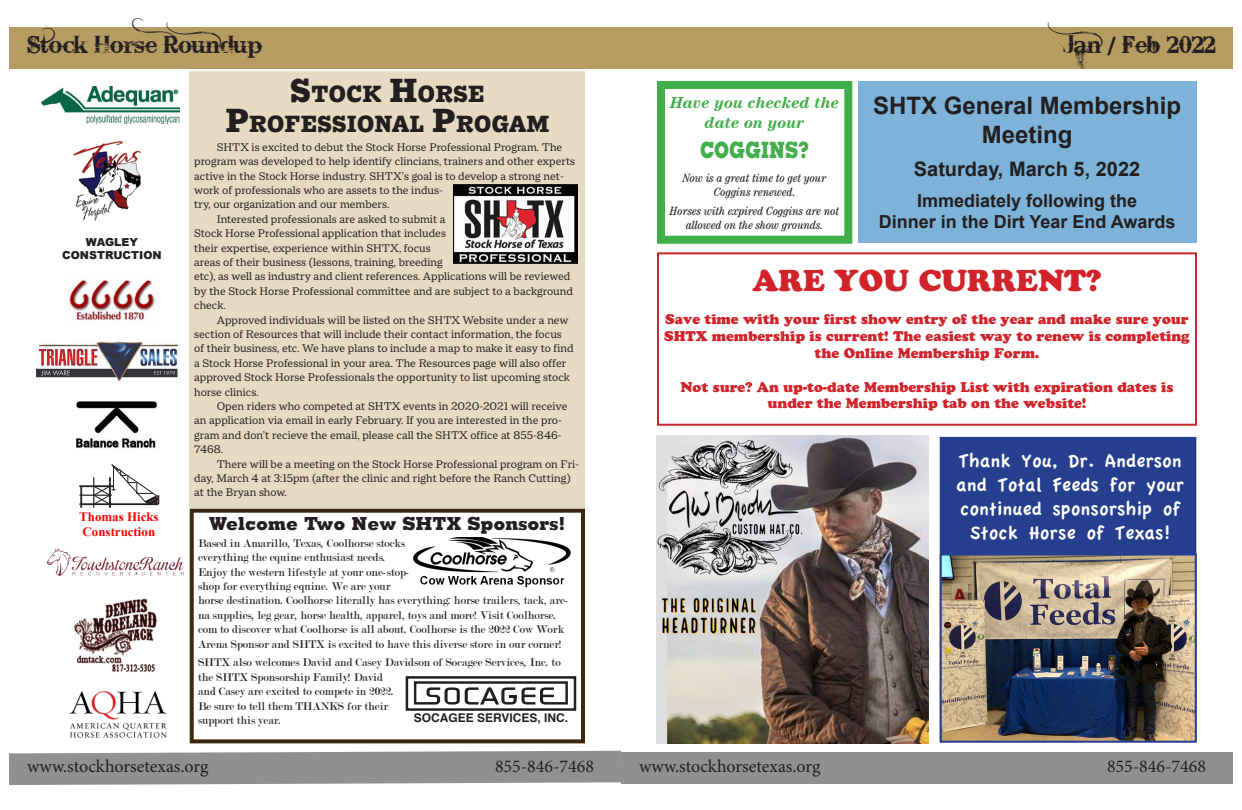
<style>
.page{position:relative;width:1242px;height:810px;background:#fff}
.page>*{position:absolute;margin:0;border:0;box-sizing:border-box;transform-origin:0 0}
.t1{font:30px "Cooper Black Std";color:#d1232a}
.t2{font:900 25.2px/30px "Macklin Slab";color:#231f20;text-align:center}
.t3{font:24px "Bleeding Cowboys";color:#231f20}
.t4{font:700 24px/28.8px "Arial";color:#231f20;text-align:center}
.t5{font:800 22.5px "Memphis";color:#40ae49;scale:.8 1}
.t6{font:20px/24px "Apple Casual";color:#fff;text-align:center}
.t7{font:700 20px "Arial";color:#231f20}
.t8{font:18px "Minion Pro";color:#231f20}
.t9{font:700 18px/21.6px "Arial";color:#231f20;text-align:center}
.t10{font:800 18px "Memphis";color:#231f20}
.t11{font:italic 700 16px/19.2px "Century IT Cby BT";color:#40ae49;text-align:center}
.t12{font:14px/16.8px "Cooper Black Std";color:#d1232a;text-align:center}
.t13{font:700 12.9px/14.9px "Times New Roman";color:#f00}
.t14{font:12px/14.4px "Macklin Text";color:#231f20}
.t15{font:12px/14.4px "Modern";color:#231f20}
.t16{font:italic condensed 12px/14.4px "Century IT Cby BT";color:#231f20;text-align:center}
.t17{font:700 12px "Helvetica";color:#231f20}
.t18{font:900 11px "Arial";color:#231f20}
.t19{font:9px/10px "Helvetica";color:#231f20;text-align:right}
.s1{font-size:36px}
</style>
<div class="page">
<div style="left:621px;top:27px;width:612px;height:41px;background:#b79c62"></div>
<div style="left:621px;top:752px;width:612px;height:32px;background:#918f8f"></div>
<div style="left:9px;top:27px;width:612px;height:41px;background:#b79c62"></div>
<svg style="left:9px;top:751px;width:612px;height:34px;background:#989696"></svg>
<img style="left:73px;top:141px;width:68px;height:80px">
<img style="left:68px;top:278px;width:87px;height:46px">
<hr style="left:79px;top:503px;width:65px;height:2px;background:#231f20">
<hr style="left:93px;top:477px;width:1px;height:31px;background:#231f20">
<hr style="left:109px;top:483px;width:2px;height:25px;background:#231f20">
<svg style="left:79px;top:487px;width:3px;height:21px"></svg>
<hr style="left:79px;top:485px;width:35px;height:2px;background:#231f20">
<hr style="left:79px;top:495px;width:33px;height:1px;background:#231f20">
<svg style="left:93px;top:464px;width:67px;height:43px"></svg>
<img style="left:69px;top:691px;width:98px;height:47px">
<img style="left:47px;top:548px;width:137px;height:29px">
<img style="left:73px;top:598px;width:85px;height:74px">
<img style="left:42px;top:86px;width:138px;height:37px">
<div style="left:940px;top:437px;width:256px;height:305px;background:#253f8e"></div>
<img style="left:656px;top:435px;width:272px;height:309px">
<img style="left:943px;top:557px;width:251px;height:183px">
<div style="left:940px;top:554px;width:257px;height:189px;border:2px solid #253f8e"></div>
<div style="left:657px;top:252px;width:540px;height:174px;border:2px solid #d1232a"></div>
<div style="left:858px;top:81px;width:338px;height:162px;background:#7db3d9"></div>
<div style="left:657px;top:81px;width:195px;height:163px;border:8px solid #40ae49"></div>
<div style="left:190px;top:71px;width:395px;height:436px;background:#e6dbc2"></div>
<img style="left:454px;top:185px;width:124px;height:79px">
<div style="left:190px;top:509px;width:395px;height:234px;border:4px solid #3c270f"></div>
<img style="left:414px;top:537px;width:157px;height:50px">
<div style="left:406px;top:676px;width:170px;height:35px;border:2px solid #231f20"></div>
<svg style="left:413px;top:681px;width:155px;height:24px"></svg>
<img style="left:37px;top:342px;width:141px;height:39px">
<img style="left:76px;top:401px;width:82px;height:48px">
<h3 class="t3" style="left:27px;top:31px;width:236px">Stock Horse Roundup</h3>
<p class="t2" style="left:225px;top:79px;width:325px"><span class="s1">S</span>TOCK <span class="s1">H</span>ORSE<br><span class="s1">P</span>ROFESSIONAL <span class="s1">P</span>ROGAM</p>
<p class="t14" style="left:194px;top:140px;width:383px;text-indent:22px">SHTX is excited to debut the Stock Horse Professional Program. The program was developed to help identify clincians, trainers and other experts active in the Stock Horse industry. SHTX’s goal is to develop a strong net&shy;work of professionals who are assets to the indus-<br>try, our organization and our members.</p>
<p class="t14" style="left:194px;top:212px;width:380px;text-indent:22px">Interested professionals are asked to submit a<br>Stock Horse Professional application that includes<br>their expertise, experience within SHTX, focus<br>areas of their business (lessons, training, breeding<br>etc), as well as industry and client references. Applications will be reviewed by the Stock Horse Professional committee and are subject to a background check.</p>
<p class="t14" style="left:194px;top:312px;width:381px;text-indent:22px">Approved individuals will be listed on the SHTX Website under a new section of Resources that will include their contact information, the focus of their business, etc. We have plans to include a map to make it easy to find a Stock Horse Professional in your area. The Resources page will also offer approved Stock Horse Professionals the opportunity to list upcoming stock horse clinics.</p>
<p class="t14" style="left:194px;top:399px;width:375px;text-indent:22px">Open riders who competed at SHTX events in 2020-2021 will receive an application via email in early February. If you are interested in the pro&shy;gram and don’t recieve the email, please call the SHTX office at 855-846- 7468.</p>
<p class="t14" style="left:194px;top:456px;width:386px;text-indent:22px">There will be a meeting on the Stock Horse Professional program on Fri&shy;day, March 4 at 3:15pm (after the clinic and right before the Ranch Cutting) at the Bryan show.</p>
<p class="t10" style="left:209px;top:512px;width:358px">Welcome Two New SHTX Sponsors!</p>
<p class="t15" style="left:198px;top:536px;width:372px">Based in Amarillo, Texas, Coolhorse stocks<br>everything the equine enthusiast needs.<br>Enjoy the western lifestyle at your one-stop-<br>shop for everything equine. We are your<br>horse destination. Coolhorse literally has everything: horse trailers, tack, are&shy;na supplies, leg gear, horse health, apparel, toys and more! Visit Coolhorse. com to discover what Coolhorse is all about. Coolhorse is the 2022 Cow Work Arena Sponsor and SHTX is excited to have this diverse store in our corner!</p>
<p class="t15" style="left:198px;top:656px;width:364px">SHTX also welcomes David and Casey Davidson of Socagee Services, Inc. to the SHTX Sponsorship Family! David<br>and Casey are excited to compete in 2022.<br>Be sure to tell them THANKS for their<br>support this year.</p>
<p class="t19" style="left:518px;top:755px;width:86px">Cell: 903-790-2131<br>Office: 903-694-2825</p>
<p class="t18" style="left:86px;top:234px;width:54px">WAGLEY</p>
<p class="t18" style="left:62px;top:247px;width:101px">CONSTRUCTION</p>
<p class="t13" style="left:79px;top:509px;width:81px">Thomas Hicks<br>Construction</p>
<p class="t17" style="left:414px;top:708px;width:156px">SOCAGEE SERVICES, INC.</p>
<p class="t8" style="left:27px;top:755px;width:183px">www.stockhorsetexas.org</p>
<p class="t8" style="left:495px;top:755px;width:101px">855-846-7468</p>
<p class="t11" style="left:670px;top:93px;width:171px">Have you checked the date on your</p>
<p class="t5" style="left:700px;top:136px;width:138px">COGGINS?</p>
<p class="t16" style="left:683px;top:170px;width:145px">Now is a great time to get your<br>Coggins renewed.</p>
<p class="t16" style="left:670px;top:203px;width:171px">Horses with expired Coggins are not allowed on the show grounds.</p>
<h3 class="t3" style="left:1063px;top:31px;width:154px">Jan/ Feb 2022</h3>
<p class="t4" style="left:873px;top:92px;width:310px">SHTX General Membership<br>Meeting</p>
<p class="t7" style="left:914px;top:156px;width:228px">Saturday, March 5, 2022</p>
<p class="t9" style="left:879px;top:190px;width:298px">Immediately following the<br>Dinner in the Dirt Year End Awards</p>
<p class="t1" style="left:753px;top:262px;width:350px">ARE YOU CURRENT?</p>
<p class="t12" style="left:664px;top:311px;width:527px">Save time with your first show entry of the year and make sure your<br>SHTX membership is current! The easiest way to renew is completing the Online Membership Form.</p>
<p class="t12" style="left:680px;top:378px;width:495px">Not sure? An up-to-date Membership List with expiration dates is under the Membership tab on the website!</p>
<p class="t6" style="left:956px;top:449px;width:230px">Thank You, Dr. Anderson and Total Feeds for your continued sponsorship of<br>Stock Horse of Texas!</p>
<h3 class="t8" style="left:639px;top:755px;width:183px">www.stockhorsetexas.org</h3>
<h3 class="t8" style="left:1107px;top:755px;width:101px">855-846-7468</h3>
</div>
